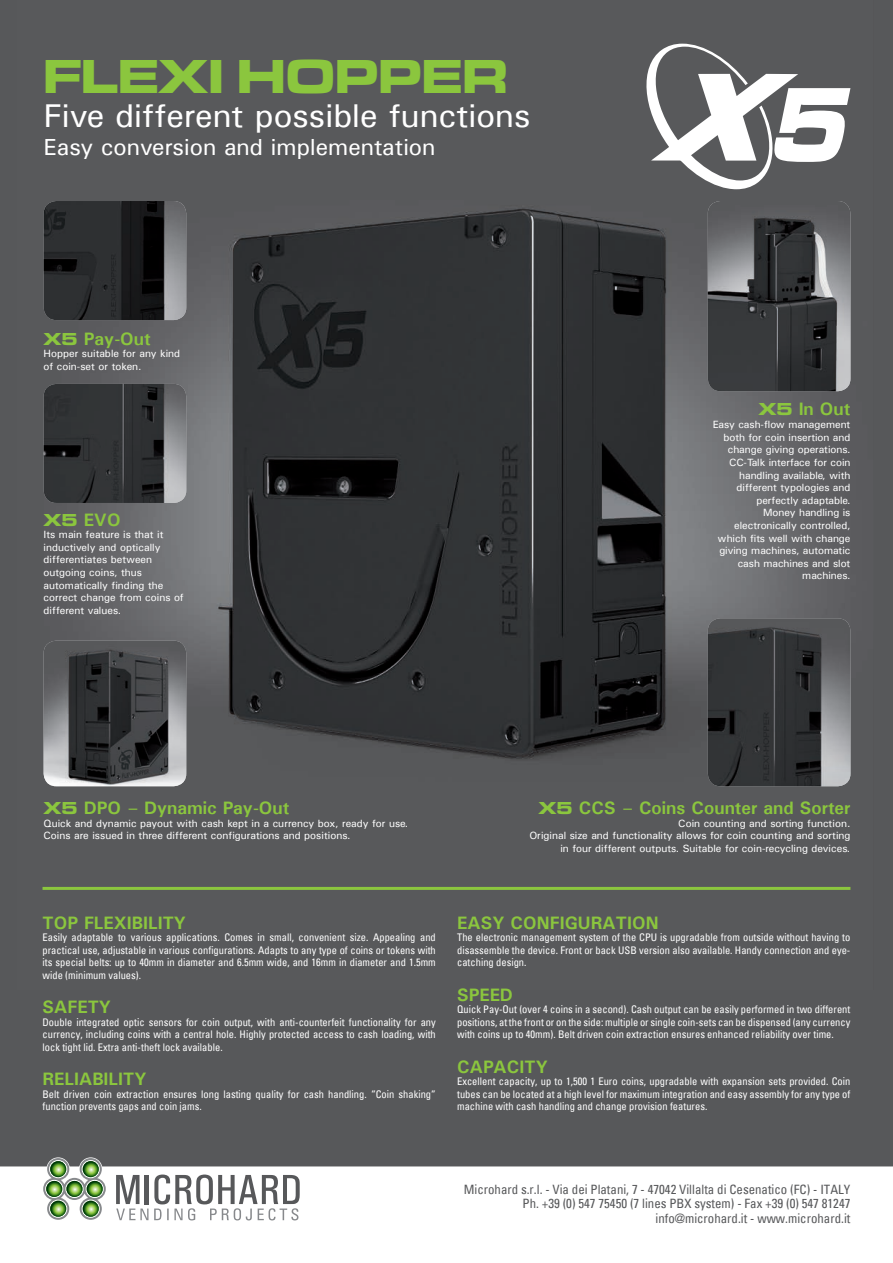
<style>
.page{position:relative;width:893px;height:1263px;background:#fff}
.page>*{position:absolute;margin:0;border:0;box-sizing:border-box;transform-origin:0 0}
.t1{font:700 expanded 49.5px "Microgramma D";letter-spacing:.01em;color:#8bc63e}
.t2{font:33px "Univers";color:#fff}
.t3{font:23.25px "Univers";color:#fff}
.t4{font:700 18px "Univers";color:#8bc63e}
.t5{font:condensed 12.9px "Univers";color:#57585a}
.t6{font:condensed 10.5px/12.6px "Univers";color:#fff;text-align:justify}
.t7{font:10.5px/12.6px "Univers";color:#fff}
.s1{font-family:"Microgramma D";font-stretch:expanded}
</style>
<div class="page">
<div style="left:0;top:0;width:893px;height:1166px;background:#57585a"></div>
<img style="left:17px;top:0;width:856px;height:989px">
<svg style="left:639px;top:44px;width:211px;height:145px"></svg>
<img style="left:44px;top:384px;width:142px;height:119px">
<img style="left:44px;top:201px;width:142px;height:119px">
<img style="left:44px;top:641px;width:142px;height:145px">
<img style="left:708px;top:618px;width:142px;height:168px">
<img style="left:708px;top:201px;width:142px;height:190px">
<hr style="left:43px;top:887px;width:807px;height:3px;background:#8bc63e">
<svg style="left:116px;top:1174px;width:184px;height:46px"></svg>
<svg style="left:43px;top:1157px;width:63px;height:63px"></svg>
<svg style="left:66px;top:1181px;width:16px;height:16px"></svg>
<svg style="left:87px;top:1181px;width:16px;height:16px"></svg>
<svg style="left:83px;top:1201px;width:16px;height:16px"></svg>
<svg style="left:83px;top:1161px;width:16px;height:16px"></svg>
<svg style="left:46px;top:1181px;width:16px;height:16px"></svg>
<svg style="left:50px;top:1161px;width:16px;height:16px"></svg>
<svg style="left:50px;top:1201px;width:16px;height:16px"></svg>
<p class="t1" style="left:44px;top:43px;width:465px">FLEXI HOPPER</p>
<p class="t2" style="left:44px;top:95px;width:488px">Five different possible functions</p>
<p class="t3" style="left:44px;top:133px;width:393px">Easy conversion and implementation</p>
<p class="t4" style="left:44px;top:327px;width:109px"><span class="s1">X5</span> Pay-Out</p>
<p class="t7" style="left:44px;top:347px;width:138px">Hopper suitable for any kind of coin-set or token.</p>
<p class="t4" style="left:44px;top:508px;width:79px"><span class="s1">X5</span> EVO</p>
<p class="t7" style="left:44px;top:528px;width:142px">Its main feature is that it inductively and optically differentiates between outgoing coins, thus automatically finding the correct change from coins of different values.</p>
<p class="t4" style="left:758px;top:398px;width:94px"><span class="s1">X5</span> In Out</p>
<p class="t7" style="left:713px;top:418px;width:139px;text-align:right">Easy cash-flow management both for coin insertion and change giving operations.</p>
<p class="t7" style="left:729px;top:456px;width:123px;text-align:right">CC-Talk interface for coin handling available, with different typologies and perfectly adaptable.</p>
<p class="t7" style="left:718px;top:506px;width:134px;text-align:right">Money handling is electronically controlled, which fits well with change giving machines, automatic cash machines and slot machines.</p>
<p class="t4" style="left:44px;top:797px;width:247px"><span class="s1">X5</span> DPO – Dynamic Pay-Out</p>
<p class="t7" style="left:44px;top:817px;width:366px">Quick and dynamic payout with cash kept in a currency box, ready for use.<br>Coins are issued in three different configurations and positions.</p>
<p class="t4" style="left:539px;top:797px;width:313px"><span class="s1">X5</span> CCS – Coins Counter and Sorter</p>
<p class="t7" style="left:678px;top:817px;width:174px">Coin counting and sorting function.</p>
<p class="t7" style="left:529px;top:829px;width:323px">Original size and functionality allows for coin counting and sorting</p>
<p class="t7" style="left:560px;top:842px;width:292px">in four different outputs. Suitable for coin-recycling devices.</p>
<p class="t4" style="left:43px;top:911px;width:145px">TOP FLEXIBILITY</p>
<p class="t6" style="left:43px;top:931px;width:395px">Easily adaptable to various applications. Comes in small, convenient size. Appealing and practical use, adjustable in various configurations. Adapts to any type of coins or tokens with its special belts: up to 40mm in diameter and 6.5mm wide, and 16mm in diameter and 1.5mm wide (minimum values).</p>
<p class="t4" style="left:43px;top:996px;width:70px">SAFETY</p>
<p class="t6" style="left:43px;top:1016px;width:395px">Double integrated optic sensors for coin output, with anti-counterfeit functionality for any currency, including coins with a central hole. Highly protected access to cash loading, with lock tight lid. Extra anti-theft lock available.</p>
<p class="t4" style="left:43px;top:1068px;width:106px">RELIABILITY</p>
<p class="t6" style="left:43px;top:1088px;width:395px">Belt driven coin extraction ensures long lasting quality for cash handling. “Coin shaking” function prevents gaps and coin jams.</p>
<p class="t4" style="left:457px;top:911px;width:203px">EASY CONFIGURATION</p>
<p class="t6" style="left:457px;top:931px;width:395px">The electronic management system of the CPU is upgradable from outside without having to disassemble the device. Front or back USB version also available. Handy connection and eye&shy;catching design.</p>
<p class="t4" style="left:457px;top:983px;width:57px">SPEED</p>
<p class="t6" style="left:457px;top:1003px;width:395px">Quick Pay-Out (over 4 coins in a second). Cash output can be easily performed in two different positions, at the front or on the side: multiple or single coin-sets can be dispensed (any currency with coins up to 40mm). Belt driven coin extraction ensures enhanced reliability over time.</p>
<p class="t4" style="left:457px;top:1055px;width:92px">CAPACITY</p>
<p class="t6" style="left:457px;top:1075px;width:395px">Excellent capacity, up to 1,500 1 Euro coins, upgradable with expansion sets provided. Coin tubes can be located at a high level for maximum integration and easy assembly for any type of machine with cash handling and change provision features.</p>
<p class="t5" style="left:464px;top:1181px;width:388px">Microhard s.r.l. - Via dei Platani, 7 - 47042 Villalta di Cesenatico (FC) - ITALY</p>
<p class="t5" style="left:523px;top:1195px;width:329px">Ph. +39 (0) 547 75450 (7 lines PBX system) - Fax +39 (0) 547 81247</p>
<p class="t5" style="left:655px;top:1210px;width:196px">info@microhard.it - www.microhard.it</p>
</div>
